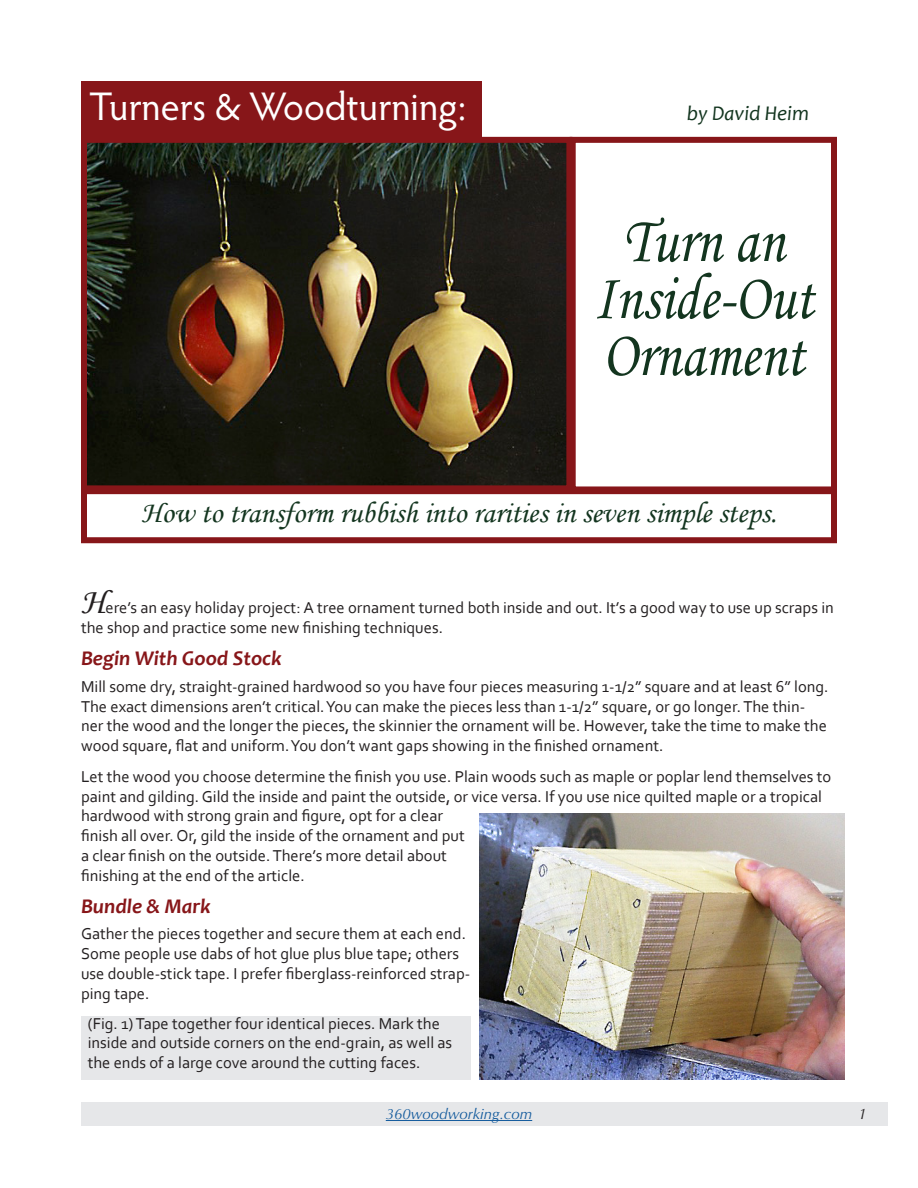
<style>
.page{position:relative;width:918px;height:1188px;background:#fff}
.page>*{position:absolute;margin:0;border:0;box-sizing:border-box;transform-origin:0 0}
.Article_Headline{font:66px/57px "Monotype Corsiva";color:#13351f;scale:.87 1}
.Article_Headline-2{font:40.05px "Hypatia Sans Pro";color:#fff;scale:.96 1}
.Article_Headline-3{font:30px "Monotype Corsiva";color:#13351f}
.Article_Subhead{font:italic 700 21px "Candara";color:#871619}
.Article_author_name{font:italic 21px "Candara";color:#13351f}
.Article_body-no_inde{font:16.5px/19.8px "Corbel";color:#231f20}
.Article_caption{font:16.5px/19.8px "Corbel";color:#231f20}
.page_bottom{font:italic 15px "Optima LT Std";color:#175d9e}
.page_bottom-2{font:italic 15px "Optima LT Std";color:#231f20}
.s1{font-family:"Monotype Corsiva";font-size:36px}
</style>
<div class="page">
<img style="left:479px;top:813px;width:366px;height:266px">
<div style="left:81px;top:1102px;width:756px;height:23px;background:#e6e7e9"></div>
<hr style="left:386px;top:1120px;width:146px;height:1px;background:#175d9e">
<div style="left:837px;top:1102px;width:51px;height:23px;background:#e6e7e9"></div>
<img style="left:88px;top:144px;width:477px;height:340px">
<div style="left:81px;top:137px;width:491px;height:354px;border:6px solid #871619"></div>
<div style="left:81px;top:81px;width:401px;height:56px;background:#871619"></div>
<div style="left:570px;top:137px;width:267px;height:355px;border:6px solid #871619"></div>
<div style="left:81px;top:488px;width:756px;height:55px;border:6px solid #871619"></div>
<div style="left:81px;top:1016px;width:390px;height:64px;background:#e6e7e9"></div>
<p class="Article_Headline-2" style="left:89px;top:79px;width:394px">Turners &amp; Woodturning:</p>
<p class="Article_author_name" style="left:687px;top:100px;width:124px">by David Heim</p>
<p class="Article_Headline" style="left:622px;top:212px;width:188px">Turn an</p>
<p class="Article_Headline" style="left:593px;top:269px;width:255px">Inside-Out<br>Ornament</p>
<p class="Article_Headline-3" style="left:141px;top:495px;width:637px">How to transform rubbish into rarities in seven simple steps.</p>
<p class="Article_body-no_inde" style="left:81px;top:598px;width:754px"><span class="s1">H</span>ere’s an easy holiday project: A tree ornament turned both inside and out. It’s a good way to use up scraps in the shop and practice some new finishing techniques.</p>
<p class="Article_Subhead" style="left:81px;top:645px;width:202px">Begin With Good Stock</p>
<p class="Article_body-no_inde" style="left:81px;top:676px;width:749px">Mill some dry, straight-grained hardwood so you have four pieces measuring 1-1/2” square and at least 6” long.<br>The exact dimensions aren’t critical. You can make the pieces less than 1-1/2” square, or go longer. The thin&shy;ner the wood and the longer the pieces, the skinnier the ornament will be. However, take the time to make the wood square, flat and uniform. You don’t want gaps showing in the finished ornament.</p>
<p class="Article_body-no_inde" style="left:81px;top:766px;width:752px">Let the wood you choose determine the finish you use. Plain woods such as maple or poplar lend themselves to paint and gilding. Gild the inside and paint the outside, or vice versa. If you use nice quilted maple or a tropical hardwood with strong grain and figure, opt for a clear<br>finish all over. Or, gild the inside of the ornament and put<br>a clear finish on the outside. There’s more detail about<br>finishing at the end of the article.</p>
<p class="Article_Subhead" style="left:81px;top:893px;width:131px">Bundle &amp; Mark</p>
<p class="Article_body-no_inde" style="left:81px;top:923px;width:391px">Gather the pieces together and secure them at each end.<br>Some people use dabs of hot glue plus blue tape; others use double-stick tape. I prefer fiberglass-reinforced strap&shy;ping tape.</p>
<p class="Article_caption" style="left:88px;top:1013px;width:366px">(Fig. 1) Tape together four identical pieces. Mark the inside and outside corners on the end-grain, as well as the ends of a large cove around the cutting faces.</p>
<p class="page_bottom" style="left:386px;top:1105px;width:148px">360woodworking.com</p>
<p class="page_bottom-2" style="left:858px;top:1105px;width:10px">1</p>
</div>
